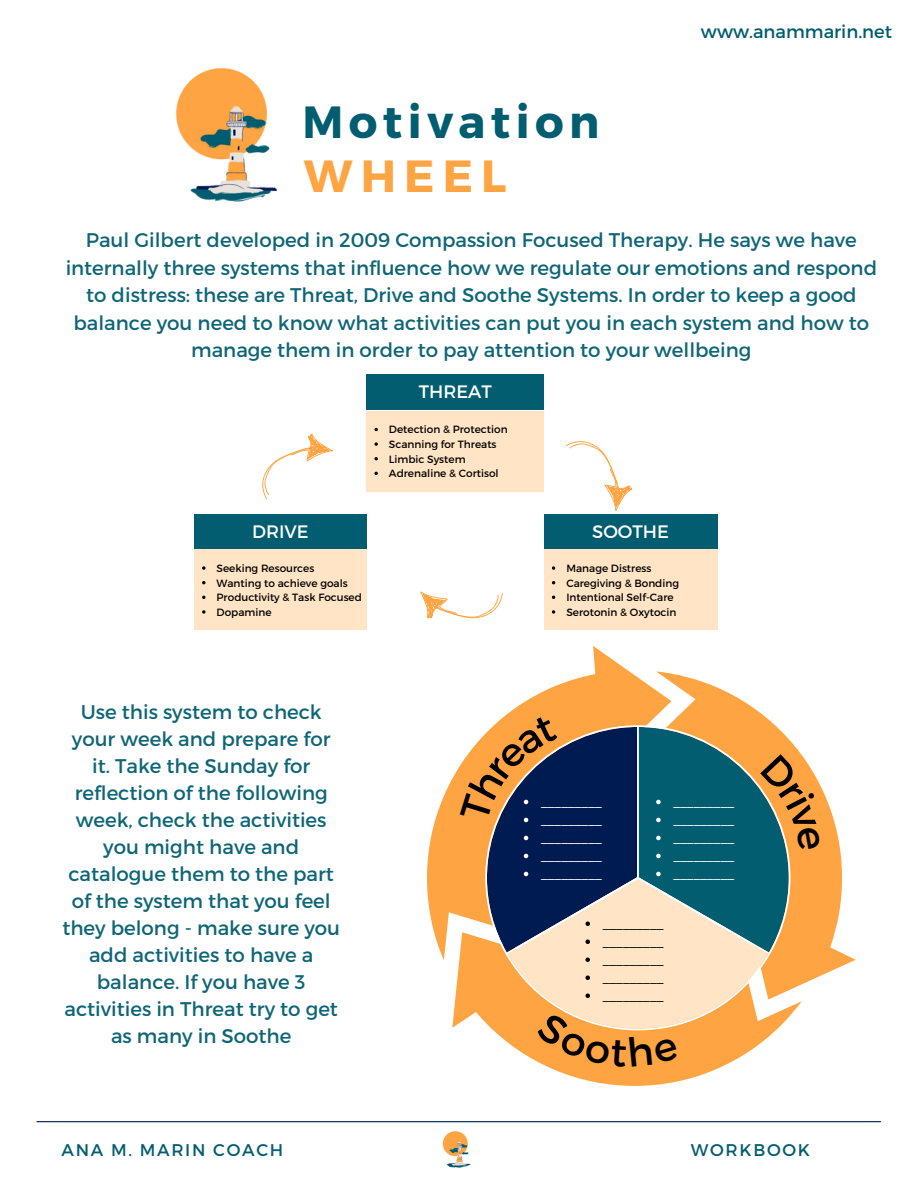
<style>
.page{position:relative;width:918px;height:1188px;background:#fff}
.page>*{position:absolute;margin:0;border:0;box-sizing:border-box;transform-origin:0 0}
.t1{font:700 45px "Montserrat";letter-spacing:.12em;color:#015d6f}
.t2{font:700 45px "Montserrat";letter-spacing:.18em;color:#ffa442}
.t3{font:19.8px/27px "Montserrat";color:#015d6f;text-align:center}
.t4{font:18px "Montserrat";color:#fff}
.t5{font:18px "Montserrat";color:#015d6f}
.t6{font:16.95px "Montserrat";letter-spacing:.1em;color:#015d6f}
.t7{font:13.5px "ITC Charter Com";color:#fff}
.t8{font:13.5px "ITC Charter Com";color:#000}
.t9{font:10.5px "Montserrat";color:#000}
</style>
<div class="page">
<img style="left:175px;top:68px;width:102px;height:134px">
<hr style="left:37px;top:1121px;width:844px;height:1px;background:#001a52">
<img style="left:442px;top:1131px;width:29px;height:37px">
<div style="left:367px;top:374px;width:177px;height:36px;background:#015d6f"></div>
<div style="left:194px;top:514px;width:173px;height:36px;background:#015d6f"></div>
<div style="left:544px;top:514px;width:173px;height:36px;background:#015d6f"></div>
<div style="left:367px;top:411px;width:177px;height:80px;background:#ffe4c5"></div>
<svg style="left:374px;top:428px;width:4px;height:3px"></svg>
<svg style="left:374px;top:442px;width:4px;height:4px"></svg>
<svg style="left:374px;top:457px;width:4px;height:3px"></svg>
<svg style="left:374px;top:472px;width:4px;height:3px"></svg>
<div style="left:194px;top:550px;width:173px;height:80px;background:#ffe4c5"></div>
<svg style="left:202px;top:566px;width:3px;height:4px"></svg>
<svg style="left:202px;top:610px;width:3px;height:4px"></svg>
<div style="left:544px;top:550px;width:173px;height:80px;background:#ffe4c5"></div>
<svg style="left:552px;top:566px;width:3px;height:4px"></svg>
<svg style="left:552px;top:610px;width:3px;height:4px"></svg>
<svg style="left:262px;top:433px;width:71px;height:67px"></svg>
<svg style="left:565px;top:441px;width:68px;height:70px"></svg>
<svg style="left:420px;top:591px;width:83px;height:28px"></svg>
<svg style="left:671px;top:673px;width:185px;height:303px"></svg>
<svg style="left:452px;top:960px;width:269px;height:126px"></svg>
<svg style="left:427px;top:646px;width:244px;height:314px"></svg>
<svg style="left:460px;top:714px;width:361px;height:353px;background:#a1937a"></svg>
<p class="t1" style="left:303px;top:93px;width:298px">Motivation</p>
<p class="t2" style="left:304px;top:147px;width:204px">WHEEL</p>
<p class="t5" style="left:701px;top:20px;width:193px">www.anammarin.net</p>
<p class="t3" style="left:66px;top:225px;width:813px;line-height:27.5px">Paul Gilbert developed in 2009 Compassion Focused Therapy. He says we have internally three systems that influence how we regulate our emotions and respond to distress: these are Threat, Drive and Soothe Systems. In order to keep a good balance you need to know what activities can put you in each system and how to manage them in order to pay attention to your wellbeing</p>
<p class="t4" style="left:419px;top:380px;width:75px">THREAT</p>
<p class="t9" style="left:389px;top:423px;width:120px">Detection &amp; Protection</p>
<p class="t9" style="left:389px;top:438px;width:109px">Scanning for Threats</p>
<p class="t9" style="left:389px;top:452px;width:78px">Limbic System</p>
<p class="t9" style="left:389px;top:467px;width:111px">Adrenaline &amp; Cortisol</p>
<p class="t4" style="left:252px;top:519px;width:58px">DRIVE</p>
<p class="t4" style="left:592px;top:519px;width:78px">SOOTHE</p>
<p class="t9" style="left:217px;top:561px;width:99px">Seeking Resources</p>
<p class="t9" style="left:217px;top:576px;width:133px">Wanting to achieve goals</p>
<p class="t9" style="left:217px;top:591px;width:147px">Productivity &amp; Task Focused</p>
<p class="t9" style="left:217px;top:605px;width:57px">Dopamine</p>
<p class="t3" style="left:62px;top:698px;width:279px">Use this system to check your week and prepare for it. Take the Sunday for reflection of the following week, check the activities you might have and catalogue them to the part of the system that you feel they belong - make sure you add activities to have a balance. If you have 3 activities in Threat try to get as many in Soothe</p>
<p class="t9" style="left:566px;top:561px;width:87px">Manage Distress</p>
<p class="t9" style="left:566px;top:576px;width:114px">Caregiving &amp; Bonding</p>
<p class="t9" style="left:566px;top:591px;width:109px">Intentional Self-Care</p>
<p class="t9" style="left:566px;top:605px;width:112px">Serotonin &amp; Oxytocin</p>
<p class="t7" style="left:541px;top:793px;width:62px">_________</p>
<p class="t7" style="left:541px;top:811px;width:62px">_________</p>
<p class="t7" style="left:541px;top:829px;width:62px">_________</p>
<p class="t7" style="left:541px;top:847px;width:62px">_________</p>
<p class="t7" style="left:541px;top:865px;width:62px">_________</p>
<p class="t7" style="left:673px;top:793px;width:62px">_________</p>
<p class="t7" style="left:673px;top:811px;width:62px">_________</p>
<p class="t7" style="left:673px;top:829px;width:62px">_________</p>
<p class="t7" style="left:673px;top:847px;width:62px">_________</p>
<p class="t7" style="left:673px;top:865px;width:62px">_________</p>
<p class="t8" style="left:603px;top:915px;width:62px">_________</p>
<p class="t8" style="left:603px;top:933px;width:62px">_________</p>
<p class="t8" style="left:603px;top:951px;width:62px">_________</p>
<p class="t8" style="left:603px;top:969px;width:62px">_________</p>
<p class="t8" style="left:603px;top:987px;width:62px">_________</p>
<p class="t6" style="left:61px;top:1139px;width:223px">ANA M. MARIN COACH</p>
<p class="t6" style="left:691px;top:1139px;width:121px">WORKBOOK</p>
</div>
